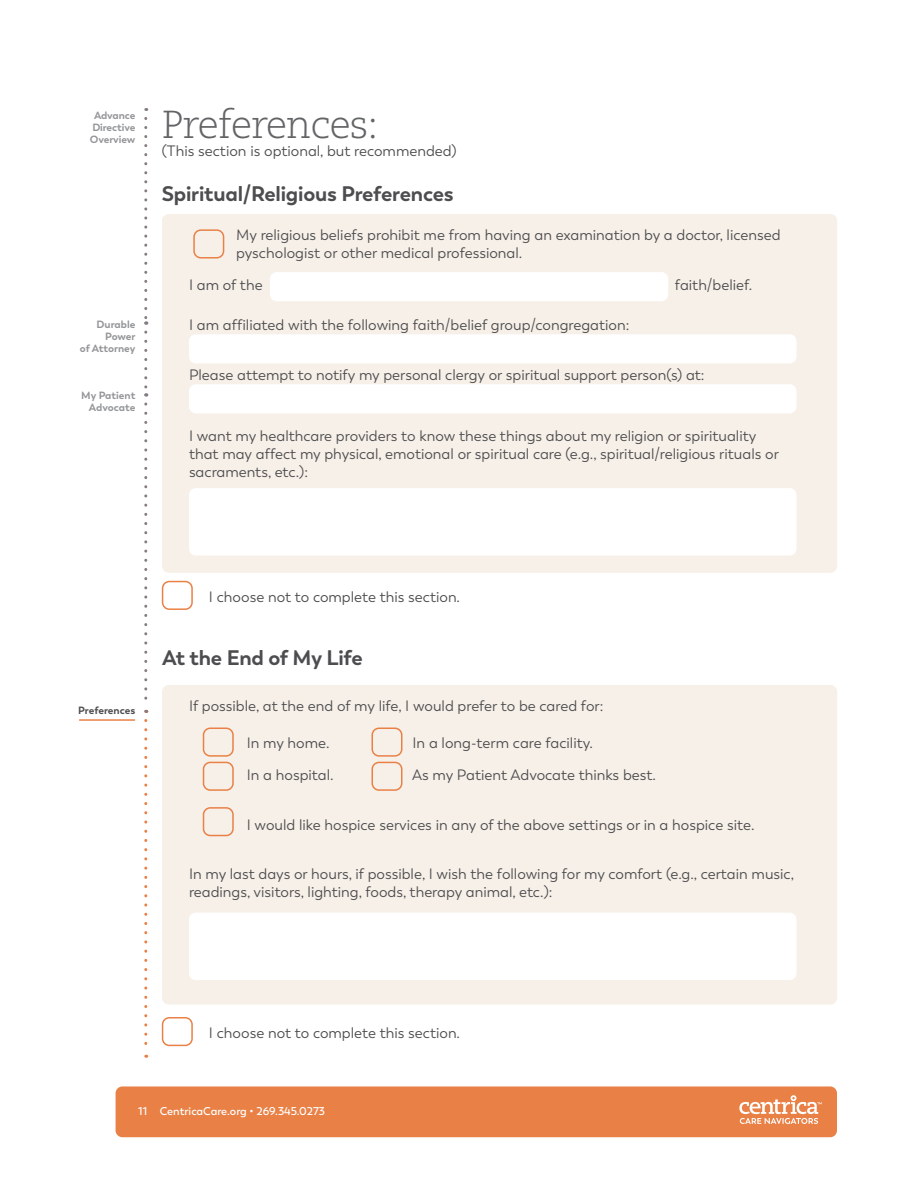
<style>
.page{position:relative;width:918px;height:1188px;background:#fff}
.page>*{position:absolute;margin:0;border:0;box-sizing:border-box;transform-origin:0 0}
.t1{font:300 39px "Caecilia LT Pro 45";letter-spacing:-.025em;color:#636466}
.t2{font:700 21px "Boston";letter-spacing:-.01em;color:#4d4d4f}
.t3{font:15px/18px "Boston";color:#4d4d4f}
.t4{font:600 11.25px "Boston";color:#fff}
.t5{font:700 10.5px/12px "Boston";letter-spacing:-.01em;color:#939598;text-align:right}
.t6{font:700 10.5px "Boston";letter-spacing:-.005em;color:#4d4d4f}
</style>
<div class="page">
<div style="left:116px;top:1086px;width:721px;height:51px;background:#e98147;border-radius:7px"></div>
<svg style="left:739px;top:1095px;width:83px;height:29px"></svg>
<div style="left:162px;top:214px;width:675px;height:359px;background:#f7f0e8;border-radius:7px"></div>
<div style="left:162px;top:685px;width:675px;height:320px;background:#f7f0e8;border-radius:7px"></div>
<div style="left:270px;top:272px;width:398px;height:29px;background:#fff;border-radius:7px"></div>
<div style="left:189px;top:334px;width:607px;height:29px;background:#fff;border-radius:7px"></div>
<div style="left:189px;top:384px;width:607px;height:29px;background:#fff;border-radius:7px"></div>
<div style="left:189px;top:488px;width:607px;height:68px;background:#fff;border-radius:7px"></div>
<div style="left:189px;top:913px;width:607px;height:67px;background:#fff;border-radius:7px"></div>
<div style="left:193px;top:229px;width:31px;height:30px;border:2px solid #e98147;border-radius:7px"></div>
<div style="left:203px;top:728px;width:31px;height:29px;border:2px solid #e98147;border-radius:7px"></div>
<div style="left:372px;top:728px;width:30px;height:29px;border:2px solid #e98147;border-radius:7px"></div>
<div style="left:203px;top:762px;width:31px;height:29px;border:2px solid #e98147;border-radius:7px"></div>
<div style="left:203px;top:807px;width:31px;height:29px;border:2px solid #e98147;border-radius:7px"></div>
<div style="left:372px;top:762px;width:30px;height:29px;border:2px solid #e98147;border-radius:7px"></div>
<div style="left:162px;top:581px;width:31px;height:29px;border:2px solid #e98147;border-radius:7px"></div>
<div style="left:162px;top:1017px;width:31px;height:29px;border:2px solid #e98147;border-radius:7px"></div>
<svg style="left:144px;top:118px;width:3px;height:207px"></svg>
<svg style="left:144px;top:720px;width:3px;height:338px"></svg>
<svg style="left:144px;top:332px;width:3px;height:64px"></svg>
<svg style="left:144px;top:404px;width:3px;height:309px"></svg>
<hr style="left:80px;top:719px;width:55px;height:2px;background:#e98147">
<p class="t5" style="left:90px;top:109px;width:47px;text-align:center">Advance<br>Directive<br>Overview</p>
<p class="t5" style="left:80px;top:318px;width:57px">Durable<br>Power<br>of Attorney</p>
<p class="t5" style="left:81px;top:390px;width:56px">My Patient<br>Advocate</p>
<h1 class="t1" style="left:162px;top:99px;width:218px">Preferences:</h1>
<p class="t3" style="left:162px;top:142px;width:296px">(This section is optional, but recommended)</p>
<h2 class="t2" style="left:162px;top:181px;width:294px">Spiritual/Religious Preferences</h2>
<p class="t3" style="left:236px;top:226px;width:546px">My religious beliefs prohibit me from having an examination by a doctor, licensed pyschologist or other medical professional.</p>
<p class="t3" style="left:189px;top:276px;width:75px">I am of the</p>
<p class="t3" style="left:675px;top:276px;width:79px">faith/belief.</p>
<p class="t3" style="left:189px;top:316px;width:442px">I am affiliated with the following faith/belief group/congregation:</p>
<p class="t3" style="left:189px;top:366px;width:517px">Please attempt to notify my personal clergy or spiritual support person(s) at:</p>
<p class="t3" style="left:189px;top:427px;width:591px">I want my healthcare providers to know these things about my religion or spirituality that may affect my physical, emotional or spiritual care (e.g., spiritual/religious rituals or sacraments, etc.):</p>
<p class="t6" style="left:78px;top:704px;width:59px">Preferences</p>
<p class="t3" style="left:209px;top:588px;width:253px">I choose not to complete this section.</p>
<h2 class="t2" style="left:162px;top:645px;width:202px">At the End of My Life</h2>
<p class="t3" style="left:189px;top:697px;width:416px">If possible, at the end of my life, I would prefer to be cared for:</p>
<p class="t3" style="left:247px;top:734px;width:84px">In my home.</p>
<p class="t3" style="left:413px;top:734px;width:182px">In a long-term care facility.</p>
<p class="t3" style="left:247px;top:766px;width:88px">In a hospital.</p>
<p class="t3" style="left:412px;top:766px;width:245px">As my Patient Advocate thinks best.</p>
<p class="t3" style="left:247px;top:816px;width:509px">I would like hospice services in any of the above settings or in a hospice site.</p>
<p class="t3" style="left:189px;top:865px;width:607px">In my last days or hours, if possible, I wish the following for my comfort (e.g., certain music, readings, visitors, lighting, foods, therapy animal, etc.):</p>
<p class="t3" style="left:209px;top:1024px;width:253px">I choose not to complete this section.</p>
<p class="t4" style="left:138px;top:1105px;width:188px">11 CentricaCare.org • 269.345.0273</p>
</div>
